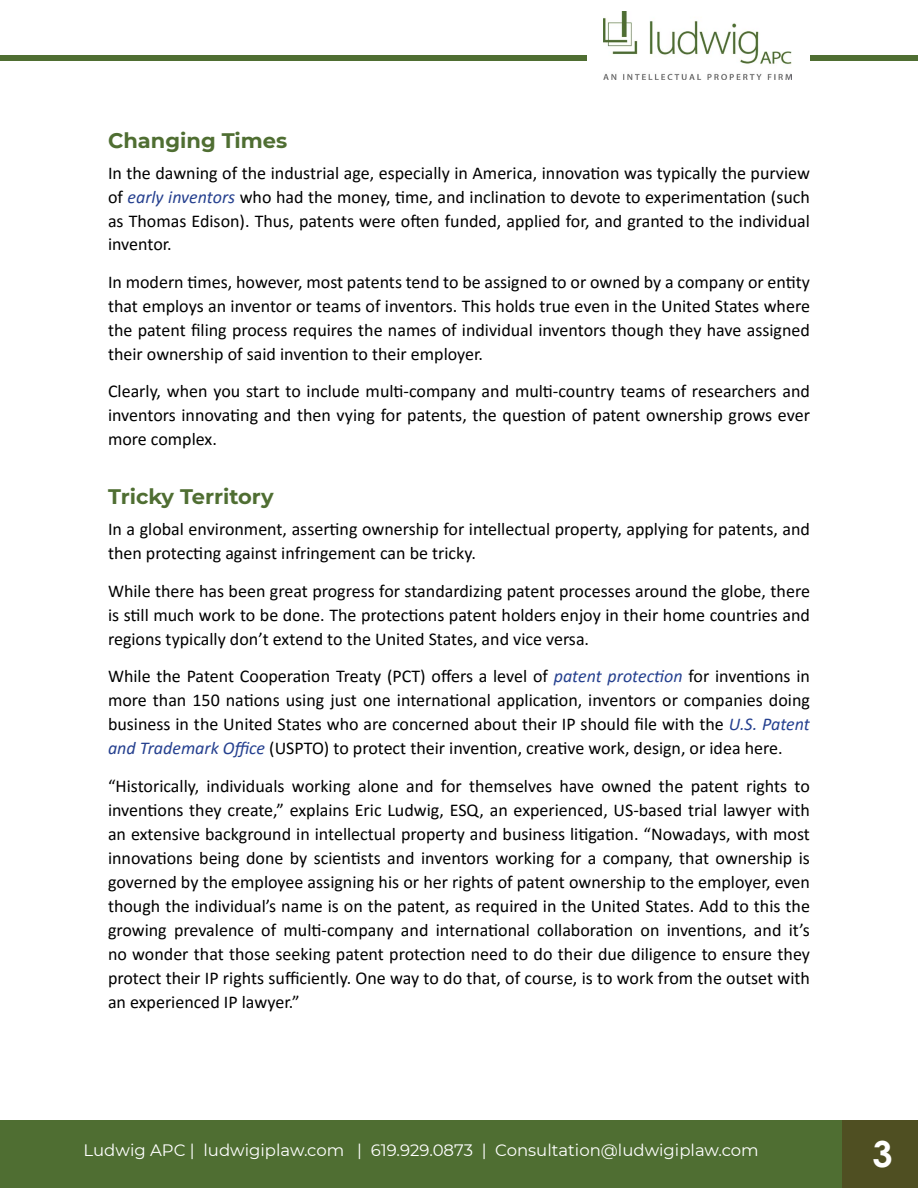
<style>
.page{position:relative;width:918px;height:1188px;background:#fff}
.page>*{position:absolute;margin:0;border:0;box-sizing:border-box;transform-origin:0 0}
.t1{font:700 36px "Century Gothic";color:#fff}
.t2{font:700 21px "Montserrat";color:#4f6e32}
.t3{font:18px/24px "Calibri";color:#000;text-align:justify}
.t4{font:16.5px "Montserrat";color:#fff}
.s1{font-style:italic;color:#25408f}
</style>
<div class="page">
<div style="left:0;top:55px;width:918px;height:6px;background:#4f6e32"></div>
<div style="left:0;top:1120px;width:918px;height:68px;background:#4f6e32"></div>
<div style="left:842px;top:1120px;width:76px;height:68px;background:#4f4f22"></div>
<div style="left:588px;top:0;width:222px;height:100px;background:#fff"></div>
<img style="left:604px;top:11px;width:187px;height:69px">
<p class="t2" style="left:108px;top:125px;width:181px">Changing Times</p>
<p class="t3" style="left:108px;top:160px;width:703px">In the dawning of the industrial age, especially in America, innovation was typically the purview of <span class="s1">early inventors</span> who had the money, time, and inclination to devote to experimentation (such as Thomas Edison). Thus, patents were often funded, applied for, and granted to the individual inventor.</p>
<p class="t3" style="left:108px;top:270px;width:704px">In modern times, however, most patents tend to be assigned to or owned by a company or entity that employs an inventor or teams of inventors. This holds true even in the United States where the patent filing process requires the names of individual inventors though they have assigned their ownership of said invention to their employer.</p>
<p class="t3" style="left:108px;top:379px;width:704px">Clearly, when you start to include multi-company and multi-country teams of researchers and inventors innovating and then vying for patents, the question of patent ownership grows ever more complex.</p>
<p class="t2" style="left:108px;top:482px;width:167px">Tricky Territory</p>
<p class="t3" style="left:108px;top:517px;width:703px">In a global environment, asserting ownership for intellectual property, applying for patents, and then protecting against infringement can be tricky.</p>
<p class="t3" style="left:108px;top:578px;width:704px">While there has been great progress for standardizing patent processes around the globe, there is still much work to be done. The protections patent holders enjoy in their home countries and regions typically don’t extend to the United States, and vice versa.</p>
<p class="t3" style="left:108px;top:664px;width:704px">While the Patent Cooperation Treaty (PCT) offers a level of <span class="s1">patent protection</span> for inventions in more than 150 nations using just one international application, inventors or companies doing business in the United States who are concerned about their IP should file with the <span class="s1">U.S. Patent and Trademark Office</span> (USPTO) to protect their invention, creative work, design, or idea here.</p>
<p class="t3" style="left:108px;top:773px;width:704px">“Historically, individuals working alone and for themselves have owned the patent rights to inventions they create,” explains Eric Ludwig, ESQ, an experienced, US-based trial lawyer with an extensive background in intellectual property and business litigation. “Nowadays, with most innovations being done by scientists and inventors working for a company, that ownership is governed by the employee assigning his or her rights of patent ownership to the employer, even though the individual’s name is on the patent, as required in the United States. Add to this the growing prevalence of multi-company and international collaboration on inventions, and it’s no wonder that those seeking patent protection need to do their due diligence to ensure they protect their IP rights sufficiently. One way to do that, of course, is to work from the outset with an experienced IP lawyer.”</p>
<p class="t4" style="left:84px;top:1139px;width:677px">Ludwig APC | ludwigiplaw.com | 619.929.0873 | Consultation@ludwigiplaw.com</p>
<h1 class="t1" style="left:873px;top:1127px;width:22px">3</h1>
</div>
